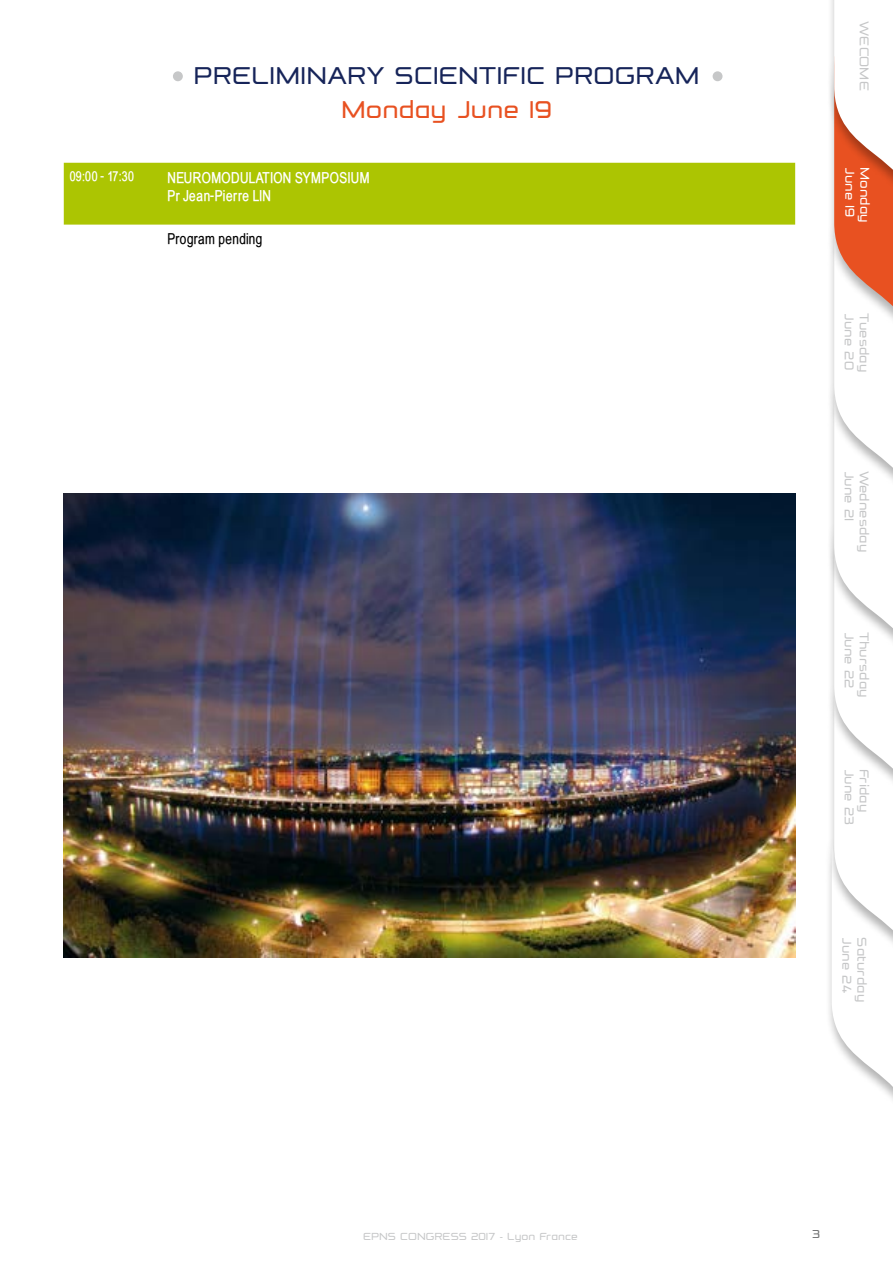
<style>
.page{position:relative;width:893px;height:1263px;background:#fff}
.page>*{position:absolute;margin:0;border:0;box-sizing:border-box;transform-origin:0 0}
.t1{font:28.5px "Formation Sans";color:#162459}
.t2{font:28.5px "Formation Sans";color:#e85121}
.t3{font:15px "Formation Sans";color:#c6c7c8}
.t4{font:700 15px/18px "Babel Sans";color:#fff}
.t5{font:15px "Babel Sans";letter-spacing:.035em;color:#000}
.t6{font:15px "Formation Sans";color:#fff}
.t7{font:700 13.5px "Babel Sans";letter-spacing:.01em;color:#fff}
.t8{font:13.5px "Formation Sans";color:#707172}
.t9{font:12px "Formation Sans";color:#c6c7c8}
</style>
<div class="page">
<div style="left:828px;top:682px;width:65px;height:312px;background:#ececec"></div>
<div style="left:828px;top:521px;width:65px;height:312px;background:#f6f6f6"></div>
<div style="left:828px;top:220px;width:65px;height:312px;background:#f6f6f6"></div>
<div style="left:828px;top:0;width:65px;height:234px;background:#f6f6f6"></div>
<svg style="left:832px;top:0;width:61px;height:1099px"></svg>
<div style="left:173px;top:71px;width:10px;height:10px;background:#c6c7c8;border-radius:50%"></div>
<div style="left:713px;top:71px;width:9px;height:10px;background:#c6c7c8;border-radius:50%"></div>
<div style="left:64px;top:163px;width:731px;height:62px;background:#acc502"></div>
<img style="left:64px;top:493px;width:731px;height:464px">
<h1 class="t1" style="left:193px;top:59px;width:507px">PRELIMINARY SCIENTIFIC PROGRAM</h1>
<h1 class="t2" style="left:341px;top:93px;width:212px">Monday June 19</h1>
<p class="t7" style="left:70px;top:169px;width:66px">09:00 - 17:30</p>
<p class="t4" style="left:168px;top:168px;width:204px">NEUROMODULATION SYMPOSIUM<br>Pr Jean-Pierre LIN</p>
<p class="t5" style="left:168px;top:231px;width:96px">Program pending</p>
<p class="t3" style="left:873px;top:21px;width:71px;rotate:90deg">WECOME</p>
<p class="t6" style="left:858px;top:167px;width:52px;rotate:90deg">June 19</p>
<p class="t6" style="left:873px;top:167px;width:57px;rotate:90deg">Monday</p>
<p class="t3" style="left:858px;top:313px;width:58px;rotate:90deg">June 20</p>
<p class="t3" style="left:873px;top:313px;width:60px;rotate:90deg">Tuesday</p>
<p class="t3" style="left:858px;top:470px;width:52px;rotate:90deg">June 21</p>
<p class="t3" style="left:873px;top:470px;width:83px;rotate:90deg">Wednesday</p>
<p class="t3" style="left:858px;top:631px;width:58px;rotate:90deg">June 22</p>
<p class="t3" style="left:873px;top:631px;width:68px;rotate:90deg">Thursday</p>
<p class="t3" style="left:858px;top:769px;width:58px;rotate:90deg">June 23</p>
<p class="t3" style="left:873px;top:769px;width:45px;rotate:90deg">Friday</p>
<p class="t3" style="left:855px;top:937px;width:57px;rotate:90deg">June 24</p>
<p class="t3" style="left:870px;top:937px;width:66px;rotate:90deg">Saturday</p>
<p class="t9" style="left:363px;top:1230px;width:216px">EPNS CONGRESS 2017 - Lyon France</p>
<p class="t8" style="left:812px;top:1227px;width:9px">3</p>
</div>
